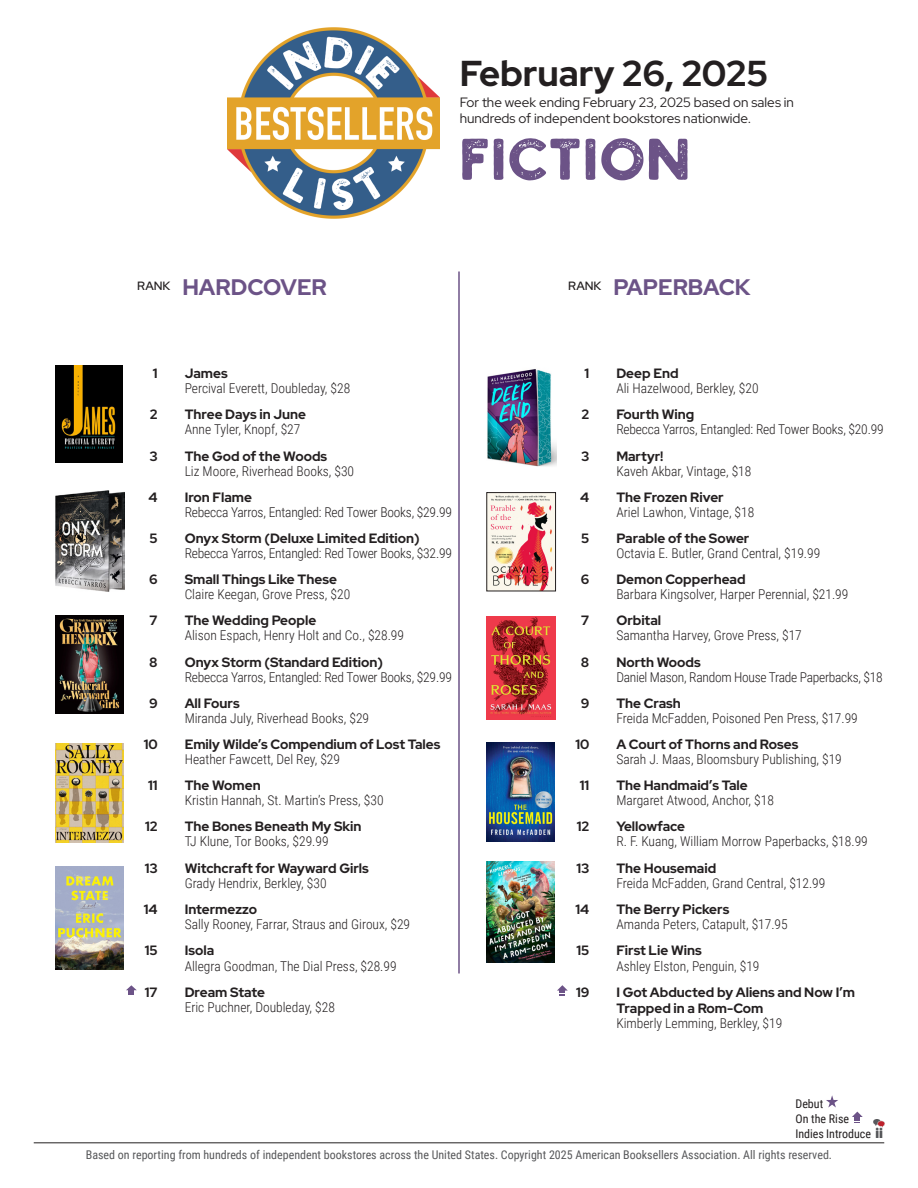
<style>
.page{position:relative;width:918px;height:1188px;background:#fff}
.page>*{position:absolute;margin:0;border:0;box-sizing:border-box;transform-origin:0 0}
.t1{font:54px "Holtzberg";letter-spacing:.01em;color:#6c5387}
.t2{font:700 36px "Red Hat Display";color:#231f20}
.t3{font:700 22.5px "Red Hat Display";color:#6c5387}
.Bibliography{font:300 13.5px "Roboto Condensed";color:#231f20}
.Book_Title___Rank{font:700 13.5px/16.2px "Red Hat Display";color:#231f20}
.t4{font:13.5px/16.2px "Red Hat Display";color:#231f20}
.Bibliography-2{font:300 13.5px "Roboto Condensed";letter-spacing:-.02em;color:#231f20}
.t5{font:12px "Roboto Condensed";color:#57585a}
.Book_Title{font:12px "Roboto Condensed";color:#231f20}
.t6{font:600 12px "Red Hat Display";color:#231f20}
</style>
<div class="page">
<img style="left:228px;top:27px;width:211px;height:192px">
<hr style="left:34px;top:1143px;width:850px;height:1px;background:#231f20">
<hr style="left:458px;top:271px;width:2px;height:702px;background:#6c5387">
<svg style="left:826px;top:1095px;width:12px;height:13px"></svg>
<svg style="left:852px;top:1112px;width:11px;height:11px"></svg>
<img style="left:873px;top:1119px;width:11px;height:19px">
<img style="left:55px;top:365px;width:68px;height:97px">
<img style="left:55px;top:616px;width:69px;height:98px">
<img style="left:55px;top:490px;width:69px;height:102px">
<img style="left:55px;top:866px;width:68px;height:104px">
<img style="left:55px;top:743px;width:68px;height:99px">
<svg style="left:126px;top:985px;width:11px;height:10px"></svg>
<img style="left:487px;top:369px;width:69px;height:98px">
<img style="left:487px;top:616px;width:69px;height:103px">
<img style="left:489px;top:494px;width:65px;height:95px">
<div style="left:487px;top:492px;width:69px;height:99px;border:1px solid #231f20"></div>
<img style="left:487px;top:862px;width:68px;height:100px">
<img style="left:487px;top:742px;width:68px;height:99px">
<svg style="left:557px;top:985px;width:11px;height:11px"></svg>
<h2 class="t2" style="left:460px;top:50px;width:310px">February 26, 2025</h2>
<p class="t4" style="left:460px;top:94px;width:336px">For the week ending February 23, 2025 based on sales in hundreds of independent bookstores nationwide.</p>
<p class="t1" style="left:462px;top:136px;width:231px">FICTION</p>
<p class="t6" style="left:137px;top:278px;width:35px">RANK</p>
<p class="t3" style="left:182px;top:272px;width:146px">HARDCOVER</p>
<p class="t6" style="left:568px;top:278px;width:35px">RANK</p>
<p class="t3" style="left:613px;top:272px;width:139px">PAPERBACK</p>
<p class="Book_Title___Rank" style="left:153px;top:365px;width:6px">1</p>
<p class="Book_Title___Rank" style="left:185px;top:365px;width:44px">James</p>
<p class="Bibliography" style="left:185px;top:379px;width:167px">Percival Everett, Doubleday, $28</p>
<p class="Book_Title___Rank" style="left:150px;top:406px;width:9px">2</p>
<p class="Book_Title___Rank" style="left:185px;top:406px;width:123px">Three Days in June</p>
<p class="Bibliography" style="left:185px;top:420px;width:117px">Anne Tyler, Knopf, $27</p>
<p class="Book_Title___Rank" style="left:149px;top:447px;width:10px">3</p>
<p class="Book_Title___Rank" style="left:185px;top:447px;width:144px">The God of the Woods</p>
<p class="Bibliography" style="left:185px;top:461px;width:171px">Liz Moore, Riverhead Books, $30</p>
<p class="Book_Title___Rank" style="left:149px;top:489px;width:11px">4</p>
<p class="Book_Title___Rank" style="left:185px;top:489px;width:69px">Iron Flame</p>
<p class="Bibliography" style="left:185px;top:503px;width:269px">Rebecca Yarros, Entangled: Red Tower Books, $29.99</p>
<p class="Book_Title___Rank" style="left:150px;top:530px;width:10px">5</p>
<p class="Book_Title___Rank" style="left:185px;top:530px;width:237px">Onyx Storm (Deluxe Limited Edition)</p>
<p class="Bibliography" style="left:185px;top:544px;width:269px">Rebecca Yarros, Entangled: Red Tower Books, $32.99</p>
<p class="Book_Title___Rank" style="left:149px;top:571px;width:10px">6</p>
<p class="Book_Title___Rank" style="left:185px;top:571px;width:154px">Small Things Like These</p>
<p class="Bibliography" style="left:185px;top:585px;width:167px">Claire Keegan, Grove Press, $20</p>
<p class="Book_Title___Rank" style="left:150px;top:612px;width:10px">7</p>
<p class="Book_Title___Rank" style="left:185px;top:612px;width:133px">The Wedding People</p>
<p class="Bibliography" style="left:185px;top:626px;width:221px">Alison Espach, Henry Holt and Co., $28.99</p>
<p class="Book_Title___Rank" style="left:149px;top:653px;width:10px">8</p>
<p class="Book_Title___Rank" style="left:185px;top:653px;width:200px">Onyx Storm (Standard Edition)</p>
<p class="Bibliography" style="left:185px;top:667px;width:269px">Rebecca Yarros, Entangled: Red Tower Books, $29.99</p>
<p class="Book_Title___Rank" style="left:149px;top:695px;width:10px">9</p>
<p class="Book_Title___Rank" style="left:185px;top:695px;width:56px">All Fours</p>
<p class="Bibliography" style="left:185px;top:709px;width:186px">Miranda July, Riverhead Books, $29</p>
<p class="Book_Title___Rank" style="left:144px;top:736px;width:15px">10</p>
<p class="Book_Title___Rank" style="left:185px;top:736px;width:257px">Emily Wilde’s Compendium of Lost Tales</p>
<p class="Bibliography" style="left:185px;top:750px;width:157px">Heather Fawcett, Del Rey, $29</p>
<p class="Book_Title___Rank" style="left:148px;top:777px;width:11px">11</p>
<p class="Book_Title___Rank" style="left:185px;top:777px;width:78px">The Women</p>
<p class="Bibliography" style="left:185px;top:791px;width:200px">Kristin Hannah, St. Martin’s Press, $30</p>
<p class="Book_Title___Rank" style="left:145px;top:818px;width:14px">12</p>
<p class="Book_Title___Rank" style="left:185px;top:818px;width:178px">The Bones Beneath My Skin</p>
<p class="Bibliography" style="left:185px;top:832px;width:145px">TJ Klune, Tor Books, $29.99</p>
<p class="Book_Title___Rank" style="left:145px;top:859px;width:15px">13</p>
<p class="Book_Title___Rank" style="left:185px;top:859px;width:186px">Witchcraft for Wayward Girls</p>
<p class="Bibliography" style="left:185px;top:873px;width:143px">Grady Hendrix, Berkley, $30</p>
<p class="Book_Title___Rank" style="left:144px;top:901px;width:15px">14</p>
<p class="Book_Title___Rank" style="left:185px;top:901px;width:74px">Intermezzo</p>
<p class="Bibliography" style="left:185px;top:914px;width:227px">Sally Rooney, Farrar, Straus and Giroux, $29</p>
<p class="Book_Title___Rank" style="left:145px;top:942px;width:14px">15</p>
<p class="Book_Title___Rank" style="left:185px;top:942px;width:31px">Isola</p>
<p class="Bibliography" style="left:185px;top:957px;width:213px">Allegra Goodman, The Dial Press, $28.99</p>
<p class="Book_Title___Rank" style="left:145px;top:984px;width:14px">17</p>
<p class="Book_Title___Rank" style="left:185px;top:984px;width:82px">Dream State</p>
<p class="Bibliography" style="left:185px;top:998px;width:152px">Eric Puchner, Doubleday, $28</p>
<p class="Book_Title___Rank" style="left:585px;top:365px;width:6px">1</p>
<p class="Book_Title___Rank" style="left:616px;top:365px;width:64px">Deep End</p>
<p class="Bibliography" style="left:616px;top:379px;width:144px">Ali Hazelwood, Berkley, $20</p>
<p class="Book_Title___Rank" style="left:582px;top:406px;width:9px">2</p>
<p class="Book_Title___Rank" style="left:616px;top:406px;width:80px">Fourth Wing</p>
<p class="Bibliography" style="left:616px;top:420px;width:269px">Rebecca Yarros, Entangled: Red Tower Books, $20.99</p>
<p class="Book_Title___Rank" style="left:581px;top:447px;width:10px">3</p>
<p class="Book_Title___Rank" style="left:616px;top:447px;width:49px">Martyr!</p>
<p class="Bibliography" style="left:616px;top:461px;width:137px">Kaveh Akbar, Vintage, $18</p>
<p class="Book_Title___Rank" style="left:580px;top:489px;width:11px">4</p>
<p class="Book_Title___Rank" style="left:616px;top:489px;width:109px">The Frozen River</p>
<p class="Bibliography" style="left:616px;top:503px;width:139px">Ariel Lawhon, Vintage, $18</p>
<p class="Book_Title___Rank" style="left:581px;top:530px;width:10px">5</p>
<p class="Book_Title___Rank" style="left:616px;top:530px;width:135px">Parable of the Sower</p>
<p class="Bibliography" style="left:616px;top:544px;width:205px">Octavia E. Butler, Grand Central, $19.99</p>
<p class="Book_Title___Rank" style="left:581px;top:571px;width:10px">6</p>
<p class="Book_Title___Rank" style="left:616px;top:571px;width:131px">Demon Copperhead</p>
<p class="Bibliography" style="left:616px;top:585px;width:234px">Barbara Kingsolver, Harper Perennial, $21.99</p>
<p class="Book_Title___Rank" style="left:581px;top:612px;width:10px">7</p>
<p class="Book_Title___Rank" style="left:616px;top:612px;width:46px">Orbital</p>
<p class="Bibliography" style="left:616px;top:626px;width:187px">Samantha Harvey, Grove Press, $17</p>
<p class="Book_Title___Rank" style="left:581px;top:653px;width:10px">8</p>
<p class="Book_Title___Rank" style="left:616px;top:653px;width:86px">North Woods</p>
<p class="Bibliography-2" style="left:616px;top:667px;width:268px">Daniel Mason, Random House Trade Paperbacks, $18</p>
<p class="Book_Title___Rank" style="left:581px;top:695px;width:10px">9</p>
<p class="Book_Title___Rank" style="left:616px;top:695px;width:66px">The Crash</p>
<p class="Bibliography" style="left:616px;top:709px;width:243px">Freida McFadden, Poisoned Pen Press, $17.99</p>
<p class="Book_Title___Rank" style="left:575px;top:736px;width:15px">10</p>
<p class="Book_Title___Rank" style="left:616px;top:736px;width:184px">A Court of Thorns and Roses</p>
<p class="Bibliography" style="left:616px;top:750px;width:227px">Sarah J. Maas, Bloomsbury Publishing, $19</p>
<p class="Book_Title___Rank" style="left:580px;top:777px;width:11px">11</p>
<p class="Book_Title___Rank" style="left:616px;top:777px;width:133px">The Handmaid’s Tale</p>
<p class="Bibliography" style="left:616px;top:791px;width:159px">Margaret Atwood, Anchor, $18</p>
<p class="Book_Title___Rank" style="left:577px;top:818px;width:14px">12</p>
<p class="Book_Title___Rank" style="left:616px;top:818px;width:70px">Yellowface</p>
<p class="Bibliography" style="left:616px;top:832px;width:253px">R. F. Kuang, William Morrow Paperbacks, $18.99</p>
<p class="Book_Title___Rank" style="left:576px;top:859px;width:15px">13</p>
<p class="Book_Title___Rank" style="left:616px;top:859px;width:101px">The Housemaid</p>
<p class="Bibliography" style="left:616px;top:873px;width:210px">Freida McFadden, Grand Central, $12.99</p>
<p class="Book_Title___Rank" style="left:576px;top:901px;width:15px">14</p>
<p class="Book_Title___Rank" style="left:616px;top:901px;width:115px">The Berry Pickers</p>
<p class="Bibliography" style="left:616px;top:914px;width:173px">Amanda Peters, Catapult, $17.95</p>
<p class="Book_Title___Rank" style="left:577px;top:942px;width:14px">15</p>
<p class="Book_Title___Rank" style="left:616px;top:942px;width:87px">First Lie Wins</p>
<p class="Bibliography" style="left:616px;top:957px;width:145px">Ashley Elston, Penguin, $19</p>
<p class="Book_Title___Rank" style="left:576px;top:984px;width:15px">19</p>
<p class="Book_Title___Rank" style="left:616px;top:984px;width:240px">I Got Abducted by Aliens and Now I’m<br>Trapped in a Rom-Com</p>
<p class="Bibliography" style="left:616px;top:1014px;width:167px">Kimberly Lemming, Berkley, $19</p>
<p class="Book_Title" style="left:795px;top:1095px;width:29px">Debut</p>
<p class="Book_Title" style="left:795px;top:1110px;width:55px">On the Rise</p>
<p class="Book_Title" style="left:795px;top:1125px;width:77px">Indies Introduce</p>
<p class="t5" style="left:86px;top:1146px;width:748px">Based on reporting from hundreds of independent bookstores across the United States. Copyright 2025 American Booksellers Association. All rights reserved.</p>
</div>
